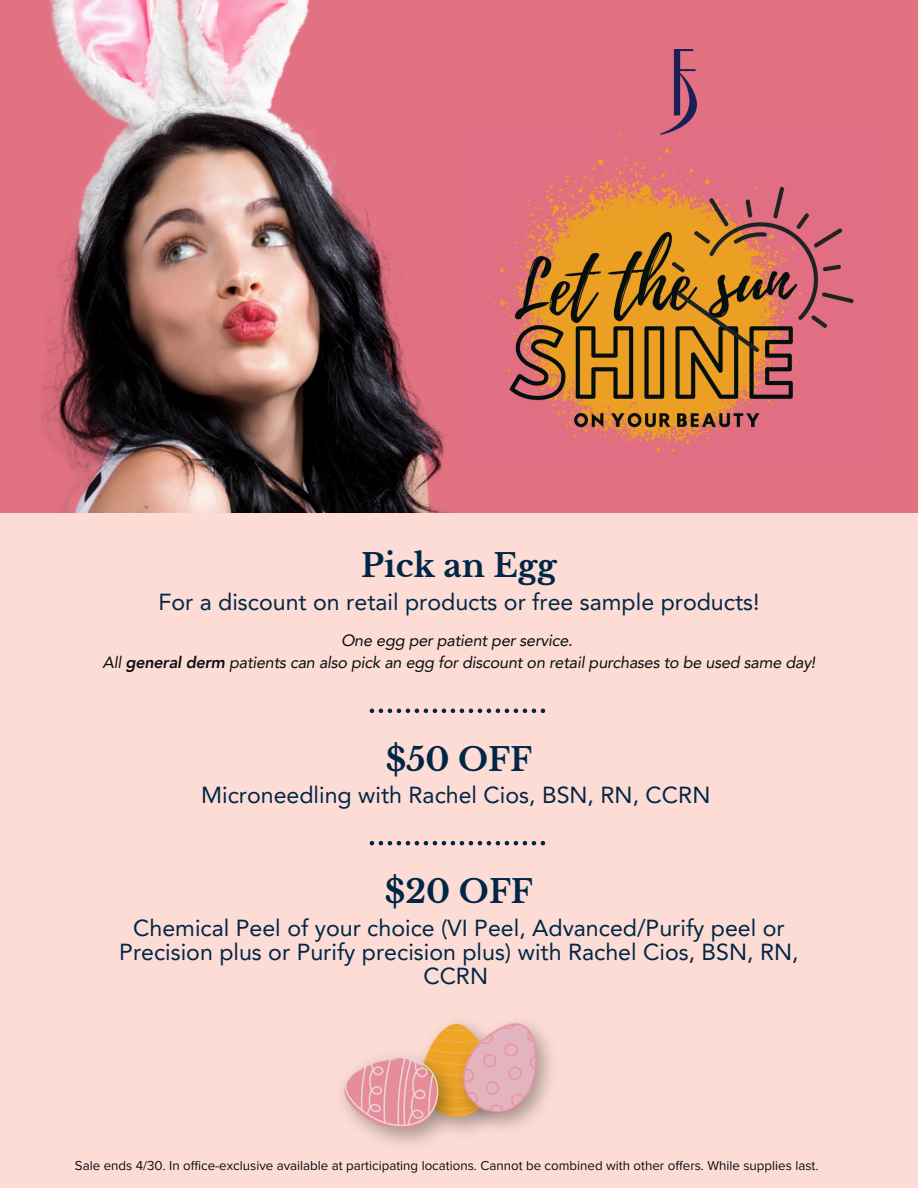
<style>
.page{position:relative;width:918px;height:1188px;background:#fff}
.page>*{position:absolute;margin:0;border:0;box-sizing:border-box;transform-origin:0 0}
.t1{font:700 31.95px "Libre Baskerville";color:#002746}
.t2{font:23.25px/24.3px "Avenir LT Pro";color:#002746;text-align:center}
.t3{font:italic 16.2px/22.4px "Avenir LT Pro";letter-spacing:-.015em;color:#090f10;text-align:center}
.t4{font:13.35px "Proxima Nova";color:#090f10}
.s1{font-weight:800}
</style>
<div class="page">
<div style="left:0;top:503px;width:918px;height:685px;background:#fddcd5"></div>
<img style="left:343px;top:1086px;width:98px;height:46px">
<svg style="left:345px;top:1023px;width:192px;height:103px"></svg>
<svg style="left:370px;top:709px;width:175px;height:4px"></svg>
<svg style="left:370px;top:841px;width:175px;height:4px"></svg>
<div style="left:0;top:0;width:918px;height:513px;background:#e27282"></div>
<img style="left:41px;top:0;width:409px;height:513px">
<img style="left:493px;top:133px;width:361px;height:319px">
<img style="left:660px;top:50px;width:36px;height:84px">
<h1 class="t1" style="left:361px;top:546px;width:197px">Pick an Egg</h1>
<p class="t2" style="left:159px;top:591px;width:602px">For a discount on retail products or free sample products!</p>
<p class="t3" style="left:103px;top:631px;width:714px">One egg per patient per service.<br>All <span class="s1">general derm</span> patients can also pick an egg for discount on retail purchases to be used same day!</p>
<p class="t1" style="left:386px;top:740px;width:148px">$50 OFF</p>
<p class="t2" style="left:201px;top:785px;width:511px">Microneedling with Rachel Cios, BSN, RN, CCRN</p>
<h3 class="t1" style="left:385px;top:872px;width:149px">$20 OFF</h3>
<h2 class="t2" style="left:119px;top:918px;width:681px">Chemical Peel of your choice (VI Peel, Advanced/Purify peel or<br>Precision plus or Purify precision plus) with Rachel Cios, BSN, RN,<br>CCRN</h2>
<p class="t4" style="left:75px;top:1158px;width:745px">Sale ends 4/30. In office-exclusive available at participating locations. Cannot be combined with other offers. While supplies last.</p>
</div>
